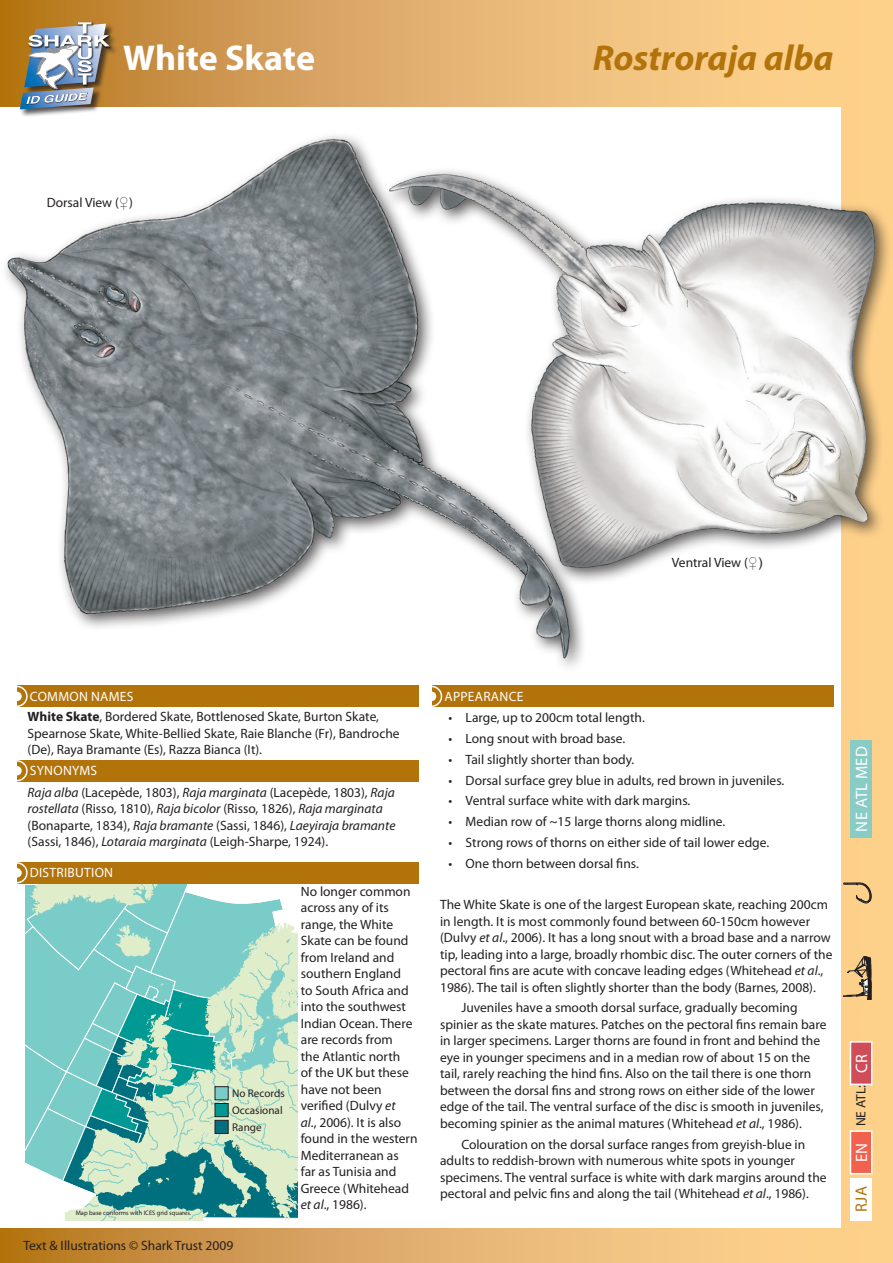
<style>
.page{position:relative;width:893px;height:1263px;background:#fff}
.page>*{position:absolute;margin:0;border:0;box-sizing:border-box;transform-origin:0 0}
.Species_header{font:italic 700 36px "Myriad Pro";color:#b2730b}
.Species_header-2{font:700 36px "Myriad Pro";letter-spacing:-.005em;color:#fff}
.Headers{font:16.5px "Myriad Pro";letter-spacing:.02em;color:#fff}
.Headers-2{font:16.5px "Myriad Pro";color:#b2730b}
.Body_text{font:13.5px/16.5px "Myriad Pro";color:#231f20}
.Body_text_points{font:13.5px "Myriad Pro";color:#231f20}
.Labels{font:13.5px "Myriad Pro";color:#231f20}
.Headers-3{font:13.5px "Myriad Pro";letter-spacing:.02em;color:#fff}
.t1{font:11.1px/16.8px "Myriad Pro";color:#231f20}
.t2{font:6.45px "Myriad Pro";color:#231f20}
.s1{font-family:"Arial"}
.s2{font-weight:700}
.s3{font-style:italic}
</style>
<div class="page">
<svg style="left:0;top:0;width:842px;height:106px;background:#e2af6b"></svg>
<svg style="left:0;top:1229px;width:842px;height:34px;background:#deab65"></svg>
<div style="left:842px;top:0;width:51px;height:1263px;background:#fed18b"></div>
<div style="left:24px;top:21px;width:94px;height:77px;background:#231f20;opacity:.75"></div>
<img style="left:110px;top:34px;width:2px;height:15px">
<img style="left:77px;top:21px;width:17px;height:1px">
<div style="left:19px;top:87px;width:82px;height:31px;background:#231f20;opacity:.75"></div>
<img style="left:20px;top:22px;width:90px;height:87px">
<img style="left:5px;top:132px;width:884px;height:542px">
<div style="left:416px;top:816px;width:24px;height:24px;border:3px solid #fff;border-radius:50%"></div>
<div style="left:423px;top:822px;width:11px;height:12px;border:2px solid #fff;border-radius:50%"></div>
<div style="left:17px;top:686px;width:402px;height:21px;background:#b2730b"></div>
<div style="left:6px;top:686px;width:22px;height:21px;border:2px solid #fff;border-radius:50%"></div>
<div style="left:12px;top:692px;width:10px;height:9px;background:#fff;border-radius:50%"></div>
<div style="left:17px;top:760px;width:402px;height:21px;background:#b2730b"></div>
<div style="left:6px;top:760px;width:22px;height:21px;border:2px solid #fff;border-radius:50%"></div>
<div style="left:12px;top:766px;width:10px;height:9px;background:#fff;border-radius:50%"></div>
<div style="left:17px;top:862px;width:402px;height:21px;background:#b2730b"></div>
<div style="left:6px;top:862px;width:22px;height:21px;border:2px solid #fff;border-radius:50%"></div>
<div style="left:12px;top:868px;width:10px;height:9px;background:#fff;border-radius:50%"></div>
<div style="left:432px;top:686px;width:401px;height:21px;background:#b2730b"></div>
<div style="left:421px;top:686px;width:21px;height:21px;border:2px solid #fff;border-radius:50%"></div>
<div style="left:427px;top:692px;width:9px;height:9px;background:#fff;border-radius:50%"></div>
<div style="left:850px;top:1178px;width:22px;height:42px;background:#fff"></div>
<div style="left:850px;top:740px;width:22px;height:98px;background:#89ccc5"></div>
<svg style="left:843px;top:882px;width:28px;height:21px"></svg>
<svg style="left:843px;top:956px;width:28px;height:43px"></svg>
<div style="left:850px;top:1041px;width:22px;height:44px;background:#d04c59;border:2px solid #fff"></div>
<div style="left:850px;top:1130px;width:22px;height:44px;background:#f1614e;border:2px solid #fff"></div>
<svg style="left:26px;top:884px;width:272px;height:336px;background:#97d6d0"></svg>
<svg style="left:84px;top:945px;width:214px;height:275px;background:#89c7b8"></svg>
<div style="left:215px;top:1120px;width:13px;height:14px;background:#01707e;border:1px solid #231f20"></div>
<div style="left:215px;top:1103px;width:13px;height:14px;background:#009993;border:1px solid #231f20"></div>
<div style="left:215px;top:1086px;width:13px;height:14px;background:#7accc8;border:1px solid #231f20"></div>
<p class="Species_header-2" style="left:123px;top:34px;width:193px">White Skate</p>
<p class="Species_header" style="left:593px;top:34px;width:242px">Rostroraja alba</p>
<p class="Labels" style="left:47px;top:194px;width:88px">Dorsal View (<span class="s1">♀</span>)</p>
<p class="Labels" style="left:672px;top:554px;width:92px">Ventral View (<span class="s1">♀)</span></p>
<p class="Headers-3" style="left:30px;top:688px;width:105px">COMMON NAMES</p>
<p class="Body_text" style="left:28px;top:708px;width:373px"><span class="s2">White Skate</span>, Bordered Skate, Bottlenosed Skate, Burton Skate,<br>Spearnose Skate, White-Bellied Skate, Raie Blanche (Fr), Bandroche (De), Raya Bramante (Es), Razza Bianca (It).</p>
<p class="Headers-3" style="left:30px;top:762px;width:69px">SYNONYMS</p>
<p class="Body_text" style="left:28px;top:784px;width:369px"><span class="s3">Raja alba</span> (Lacepède, 1803), <span class="s3">Raja marginata</span> (Lacepède, 1803), <span class="s3">Raja rostellata</span> (Risso, 1810), <span class="s3">Raja bicolor</span> (Risso, 1826), <span class="s3">Raja marginata </span>(Bonaparte, 1834), <span class="s3">Raja bramante</span> (Sassi, 1846), <span class="s3">Laeyiraja bramante </span>(Sassi, 1846), <span class="s3">Lotaraia marginata</span> (Leigh-Sharpe, 1924).</p>
<p class="Headers-3" style="left:30px;top:864px;width:85px">DISTRIBUTION</p>
<p class="t2" style="left:76px;top:1209px;width:117px">Map base conforms with ICES grid squares.</p>
<p class="t1" style="left:232px;top:1085px;width:54px">No Records<br>Occasional<br>Range</p>
<p class="Labels" style="left:23px;top:1237px;width:211px">Text &amp; Illustrations © Shark Trust 2009</p>
<p class="Body_text" style="left:301px;top:883px;width:118px">No longer common across any of its range, the White<br>Skate can be found from Ireland and southern England<br>to South Africa and into the southwest<br>Indian Ocean. There are records from<br>the Atlantic north<br>of the UK but these have not been verified (Dulvy <span class="s3">et<br>al</span>., 2006). It is also found in the western<br>Mediterranean as<br>far as Tunisia and<br>Greece (Whitehead <span class="s3">et al</span>., 1986).</p>
<p class="Headers-3" style="left:444px;top:688px;width:80px">APPEARANCE</p>
<p class="Body_text_points" style="left:449px;top:709px;width:198px">• Large, up to 200cm total length.</p>
<p class="Body_text_points" style="left:449px;top:730px;width:178px">• Long snout with broad base.</p>
<p class="Body_text_points" style="left:449px;top:751px;width:187px">• Tail slightly shorter than body.</p>
<p class="Body_text_points" style="left:449px;top:772px;width:337px">• Dorsal surface grey blue in adults, red brown in juveniles.</p>
<p class="Body_text_points" style="left:449px;top:792px;width:243px">• Ventral surface white with dark margins.</p>
<p class="Body_text_points" style="left:449px;top:813px;width:278px">• Median row of ~15 large thorns along midline.</p>
<p class="Body_text_points" style="left:449px;top:834px;width:322px">• Strong rows of thorns on either side of tail lower edge.</p>
<p class="Body_text_points" style="left:449px;top:855px;width:192px">• One thorn between dorsal fins.</p>
<p class="Body_text" style="left:440px;top:896px;width:394px">The White Skate is one of the largest European skate, reaching 200cm in length. It is most commonly found between 60-150cm however (Dulvy <span class="s3">et al</span>., 2006). It has a long snout with a broad base and a narrow tip, leading into a large, broadly rhombic disc. The outer corners of the pectoral fins are acute with concave leading edges (Whitehead <span class="s3">et al</span>., 1986). The tail is often slightly shorter than the body (Barnes, 2008).</p>
<p class="Body_text" style="left:440px;top:999px;width:388px;text-indent:21px">Juveniles have a smooth dorsal surface, gradually becoming spinier as the skate matures. Patches on the pectoral fins remain bare in larger specimens. Larger thorns are found in front and behind the eye in younger specimens and in a median row of about 15 on the tail, rarely reaching the hind fins. Also on the tail there is one thorn between the dorsal fins and strong rows on either side of the lower edge of the tail. The ventral surface of the disc is smooth in juveniles, becoming spinier as the animal matures (Whitehead <span class="s3">et al</span>., 1986).</p>
<p class="Body_text" style="left:440px;top:1136px;width:388px;text-indent:21px">Colouration on the dorsal surface ranges from greyish-blue in adults to reddish-brown with numerous white spots in younger specimens. The ventral surface is white with dark margins around the pectoral and pelvic fins and along the tail (Whitehead <span class="s3">et al</span>., 1986).</p>
<p class="Headers" style="left:851px;top:831px;width:87px;rotate:-90deg">NE ATL MED</p>
<p class="Headers" style="left:851px;top:1072px;width:20px;rotate:-90deg">CR</p>
<p class="Labels" style="left:852px;top:1126px;width:43px;rotate:-90deg">NE ATL:</p>
<p class="Headers" style="left:851px;top:1162px;width:21px;rotate:-90deg">EN</p>
<p class="Headers-2" style="left:851px;top:1212px;width:27px;rotate:-90deg">RJA</p>
</div>
